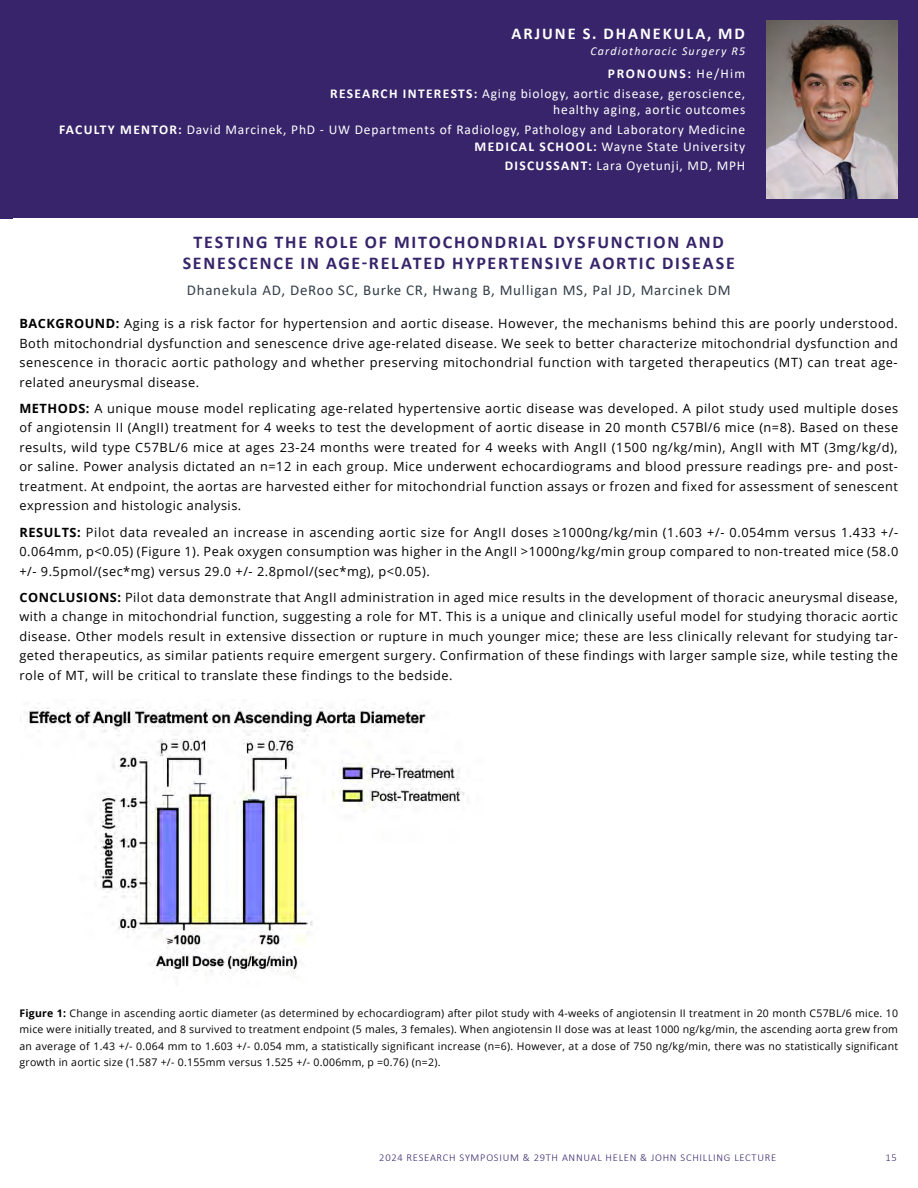
<style>
.page{position:relative;width:918px;height:1188px;background:#fff}
.page>*{position:absolute;margin:0;border:0;box-sizing:border-box;transform-origin:0 0}
.t1{font:700 18px/21px "Calibri";letter-spacing:.1em;color:#37246a;text-align:center}
.t2{font:700 16.5px "Calibri";letter-spacing:.12em;color:#fff}
.t3{font:15px "Calibri";letter-spacing:.05em;color:#333e48}
.t4{font:13.5px/19.8px "Calibri";letter-spacing:.06em;color:#fff;text-align:right}
.t5{font:12.75px/19.5px "Open Sans";letter-spacing:.04em;color:#000;text-align:justify}
.t6{font:italic 12px "Calibri";letter-spacing:.1em;color:#fff}
.t7{font:10.5px/16.5px "Open Sans";letter-spacing:.025em;color:#000;text-align:justify}
.t8{font:300 10.5px "Calibri";letter-spacing:.07em;color:#37246a}
.s1{font-weight:700}
</style>
<div class="page">
<div style="left:0;top:0;width:918px;height:218px;background:#37246a"></div>
<img style="left:766px;top:21px;width:131px;height:177px">
<img style="left:20px;top:703px;width:445px;height:271px">
<p class="t2" style="left:512px;top:22px;width:235px">ARJUNE S. DHANEKULA, MD</p>
<p class="t6" style="left:590px;top:43px;width:156px">Cardiothoracic Surgery R5</p>
<p class="t4" style="left:330px;top:63px;width:417px"><span class="s1">PRONOUNS:</span> He/Him<br><span class="s1">RESEARCH INTERESTS:</span> Aging biology, aortic disease, geroscience,</p>
<p class="t4" style="left:59px;top:100px;width:688px">healthy aging, aortic outcomes<br><span class="s1">FACULTY MENTOR:</span> David Marcinek, PhD - UW Departments of Radiology, Pathology and Laboratory Medicine</p>
<p class="t4" style="left:475px;top:136px;width:272px"><span class="s1">MEDICAL SCHOOL:</span> Wayne State University<br><span class="s1">DISCUSSANT:</span> Lara Oyetunji, MD, MPH</p>
<h1 class="t1" style="left:183px;top:231px;width:554px">TESTING THE ROLE OF MITOCHONDRIAL DYSFUNCTION AND<br>SENESCENCE IN AGE-RELATED HYPERTENSIVE AORTIC DISEASE</h1>
<p class="t3" style="left:187px;top:280px;width:545px">Dhanekula AD, DeRoo SC, Burke CR, Hwang B, Mulligan MS, Pal JD, Marcinek DM</p>
<p class="t5" style="left:19px;top:313px;width:880px"><span class="s1">BACKGROUND:</span> Aging is a risk factor for hypertension and aortic disease. However, the mechanisms behind this are poorly understood.<br>Both mitochondrial dysfunction and senescence drive age-related disease. We seek to better characterize mitochondrial dysfunction and senescence in thoracic aortic pathology and whether preserving mitochondrial function with targeted therapeutics (MT) can treat age&shy;related aneurysmal disease.</p>
<p class="t5" style="left:19px;top:398px;width:880px"><span class="s1">METHODS:</span> A unique mouse model replicating age-related hypertensive aortic disease was developed. A pilot study used multiple doses of angiotensin II (AngII) treatment for 4 weeks to test the development of aortic disease in 20 month C57Bl/6 mice (n=8). Based on these results, wild type C57BL/6 mice at ages 23-24 months were treated for 4 weeks with AngII (1500 ng/kg/min), AngII with MT (3mg/kg/d), or saline. Power analysis dictated an n=12 in each group. Mice underwent echocardiograms and blood pressure readings pre- and post&shy;treatment. At endpoint, the aortas are harvested either for mitochondrial function assays or frozen and fixed for assessment of senescent expression and histologic analysis.</p>
<p class="t5" style="left:19px;top:522px;width:880px"><span class="s1">RESULTS:</span> Pilot data revealed an increase in ascending aortic size for AngII doses ≥1000ng/kg/min (1.603 +/- 0.054mm versus 1.433 +/- 0.064mm, p&lt;0.05) (Figure 1). Peak oxygen consumption was higher in the AngII &gt;1000ng/kg/min group compared to non-treated mice (58.0 +/- 9.5pmol/(sec*mg) versus 29.0 +/- 2.8pmol/(sec*mg), p&lt;0.05).</p>
<p class="t5" style="left:19px;top:587px;width:880px"><span class="s1">CONCLUSIONS:</span> Pilot data demonstrate that AngII administration in aged mice results in the development of thoracic aneurysmal disease, with a change in mitochondrial function, suggesting a role for MT. This is a unique and clinically useful model for studying thoracic aortic disease. Other models result in extensive dissection or rupture in much younger mice; these are less clinically relevant for studying tar&shy;geted therapeutics, as similar patients require emergent surgery. Confirmation of these findings with larger sample size, while testing the role of MT, will be critical to translate these findings to the bedside.</p>
<p class="t7" style="left:19px;top:1004px;width:880px"><span class="s1">Figure 1:</span> Change in ascending aortic diameter (as determined by echocardiogram) after pilot study with 4-weeks of angiotensin II treatment in 20 month C57BL/6 mice. 10 mice were initially treated, and 8 survived to treatment endpoint (5 males, 3 females). When angiotensin II dose was at least 1000 ng/kg/min, the ascending aorta grew from an average of 1.43 +/- 0.064 mm to 1.603 +/- 0.054 mm, a statistically significant increase (n=6). However, at a dose of 750 ng/kg/min, there was no statistically significant growth in aortic size (1.587 +/- 0.155mm versus 1.525 +/- 0.006mm, p =0.76) (n=2).</p>
<p class="t8" style="left:379px;top:1151px;width:398px">2024 RESEARCH SYMPOSIUM &amp; 29TH ANNUAL HELEN &amp; JOHN SCHILLING LECTURE</p>
<p class="t8" style="left:886px;top:1151px;width:13px">15</p>
</div>
